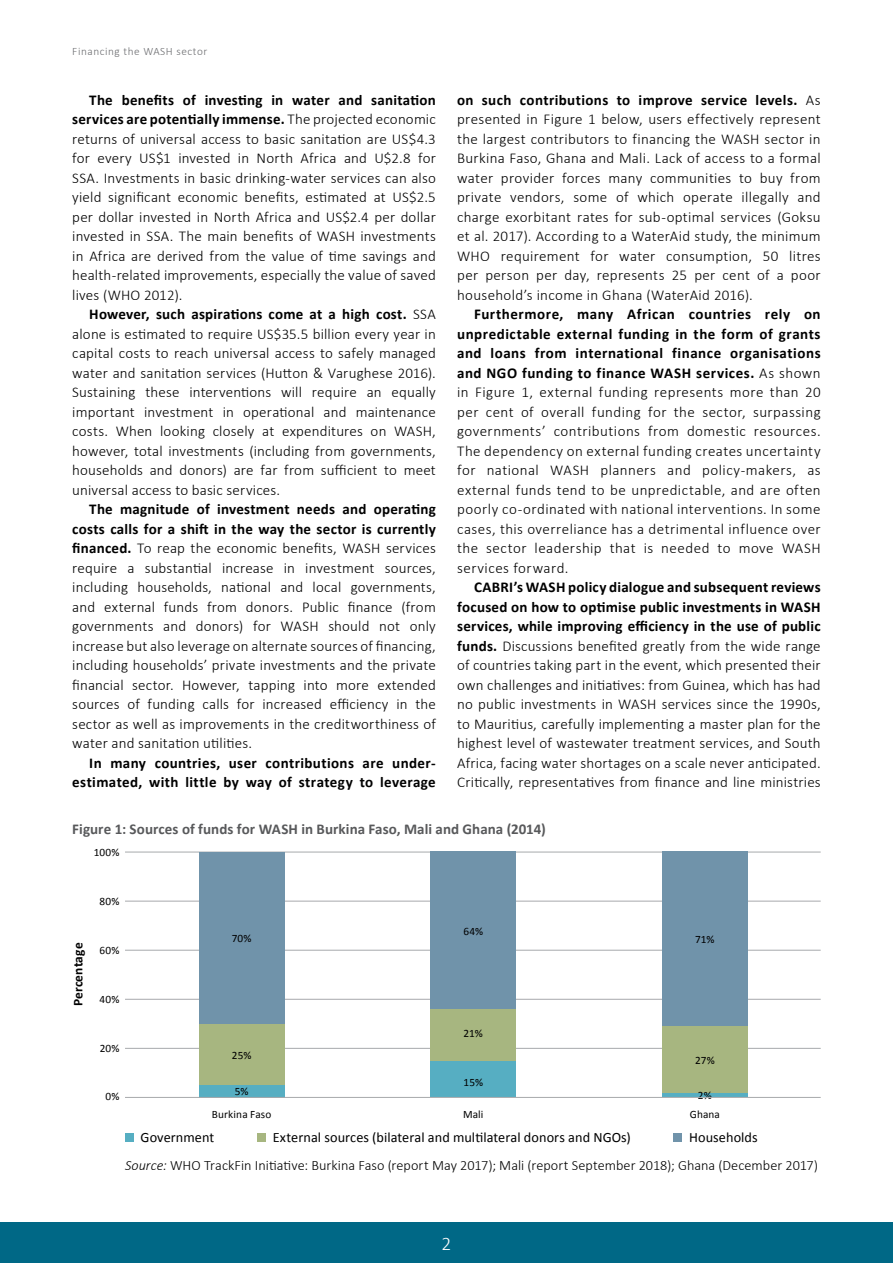
<style>
.page{position:relative;width:893px;height:1263px;background:#fff}
.page>*{position:absolute;margin:0;border:0;box-sizing:border-box;transform-origin:0 0}
.t1{font:300 19.5px "Calibri";color:#fff}
.t2{font:300 15px/19.5px "Calibri";letter-spacing:.015em;color:#000;text-align:justify}
.t3{font:700 15px/19.5px "Calibri";letter-spacing:.025em;color:#000;text-align:right}
.t4{font:700 15px "Calibri";letter-spacing:.005em;color:#58595b}
.t5{font:300 14.25px/27.5px "Calibri";color:#000}
.t6{font:14.25px "Calibri";letter-spacing:.005em;color:#000}
.t7{font:700 13.35px "Calibri";letter-spacing:.01em;color:#000}
.t8{font:11.25px "Calibri";letter-spacing:.01em;color:#000}
.t9{font:300 11.25px "Calibri";letter-spacing:.05em;color:#6d6e71}
.s1{font-weight:700}
.s2{font-weight:400}
.s3{font-style:italic}
</style>
<div class="page">
<div style="left:0;top:1222px;width:893px;height:41px;background:#006886"></div>
<div style="left:125px;top:1134px;width:9px;height:8px;background:#56aec2"></div>
<div style="left:257px;top:1134px;width:9px;height:8px;background:#a7b680"></div>
<div style="left:673px;top:1134px;width:9px;height:8px;background:#7093aa"></div>
<hr style="left:125px;top:852px;width:696px;height:1px;background:#a7a9ac">
<hr style="left:125px;top:901px;width:696px;height:1px;background:#a7a9ac">
<hr style="left:125px;top:950px;width:696px;height:1px;background:#a7a9ac">
<hr style="left:125px;top:999px;width:696px;height:1px;background:#a7a9ac">
<hr style="left:125px;top:1048px;width:696px;height:1px;background:#a7a9ac">
<div style="left:199px;top:1085px;width:85px;height:12px;background:#56aec2"></div>
<div style="left:199px;top:1024px;width:85px;height:61px;background:#a7b680"></div>
<div style="left:199px;top:852px;width:85px;height:172px;background:#7093aa"></div>
<div style="left:431px;top:1060px;width:85px;height:37px;background:#56aec2"></div>
<div style="left:431px;top:1009px;width:85px;height:51px;background:#a7b680"></div>
<div style="left:431px;top:852px;width:85px;height:157px;background:#7093aa"></div>
<div style="left:662px;top:1092px;width:85px;height:5px;background:#56aec2"></div>
<div style="left:662px;top:1026px;width:85px;height:66px;background:#a7b680"></div>
<div style="left:662px;top:852px;width:85px;height:174px;background:#7093aa"></div>
<hr style="left:125px;top:1097px;width:696px;height:1px;background:#a7a9ac">
<p class="t9" style="left:72px;top:44px;width:137px">Financing the WASH sector</p>
<p class="t2" style="left:72px;top:89px;width:365px;text-indent:17px"><span class="s1">The benefits of investing in water and sanitation services are potentially immense.</span> The projected economic returns of universal access to basic sanitation are US$4.3 for every US$1 invested in North Africa and U$2.8 for SSA. Investments in basic drinking-water services can also yield significant economic benefits, estimated at US$2.5 per dollar invested in North Africa and US$2.4 per dollar invested in SSA. The main benefits of WASH investments in Africa are derived from the value of time savings and health-related improvements, especially the value of saved lives (WHO 2012).</p>
<p class="t2" style="left:72px;top:304px;width:365px;text-indent:17px"><span class="s1">However, such aspirations come at a high cost.</span> SSA alone is estimated to require US$35.5 billion every year in capital costs to reach universal access to safely managed water and sanitation services (Hutton &amp; Varughese 2016).<br>Sustaining these interventions will require an equally important investment in operational and maintenance costs. When looking closely at expenditures on WASH, however, total investments (including from governments, households and donors) are far from sufficient to meet universal access to basic services.</p>
<p class="t2" style="left:72px;top:499px;width:365px;text-indent:17px"><span class="s1">The magnitude of investment needs and operating costs calls for a shift in the way the sector is currently financed.</span> To reap the economic benefits, WASH services require a substantial increase in investment sources, including households, national and local governments, and external funds from donors. Public finance (from governments and donors) for WASH should not only increase but also leverage on alternate sources of financing, including households’ private investments and the private financial sector. However, tapping into more extended sources of funding calls for increased efficiency in the sector as well as improvements in the creditworthiness of water and sanitation utilities.</p>
<p class="t3" style="left:72px;top:753px;width:365px">In many countries, user contributions are under&shy;estimated, with little by way of strategy to leverage</p>
<p class="t2" style="left:457px;top:89px;width:365px"><span class="s1">on such contributions to improve service levels.</span> As presented in Figure 1 below, users effectively represent the largest contributors to financing the WASH sector in Burkina Faso, Ghana and Mali. Lack of access to a formal water provider forces many communities to buy from private vendors, some of which operate illegally and charge exorbitant rates for sub-optimal services (Goksu et al. 2017). According to a WaterAid study, the minimum WHO requirement for water consumption, 50 litres per person per day, represents 25 per cent of a poor household’s income in Ghana (WaterAid 2016).</p>
<p class="t2" style="left:457px;top:304px;width:365px;text-indent:17px"><span class="s1">Furthermore, many African countries rely on unpredictable external funding in the form of grants and loans from international finance organisations and NGO funding to finance WASH services.</span> As shown in Figure 1, external funding represents more than 20 per cent of overall funding for the sector, surpassing governments’ contributions from domestic resources.<br>The dependency on external funding creates uncertainty for national WASH planners and policy-makers, as external funds tend to be unpredictable, and are often poorly co-ordinated with national interventions. In some cases, this overreliance has a detrimental influence over the sector leadership that is needed to move WASH services forward.</p>
<p class="t2" style="left:457px;top:577px;width:365px;text-indent:17px"><span class="s1">CABRI’s WASH policy dialogue and subsequent reviews focused on how to optimise public investments in WASH services, while improving efficiency in the use of public funds.</span> Discussions benefited greatly from the wide range of countries taking part in the event, which presented their own challenges and initiatives: from Guinea, which has had no public investments in WASH services since the 1990s, to Mauritius, carefully implementing a master plan for the highest level of wastewater treatment services, and South Africa, facing water shortages on a scale never anticipated.<br>Critically, representatives from finance and line ministries</p>
<p class="t4" style="left:72px;top:819px;width:475px">Figure 1: Sources of funds for WASH in Burkina Faso, Mali and Ghana (2014)</p>
<p class="t8" style="left:94px;top:845px;width:27px">100%</p>
<p class="t7" style="left:69px;top:1006px;width:65px;rotate:-90deg">Percentage</p>
<p class="t8" style="left:100px;top:894px;width:22px">80%</p>
<p class="t8" style="left:100px;top:943px;width:22px">60%</p>
<p class="t8" style="left:100px;top:992px;width:22px">40%</p>
<p class="t8" style="left:100px;top:1041px;width:21px">20%</p>
<p class="t8" style="left:106px;top:1089px;width:16px">0%</p>
<p class="t8" style="left:232px;top:931px;width:21px">70%</p>
<p class="t8" style="left:463px;top:924px;width:21px">64%</p>
<p class="t8" style="left:695px;top:932px;width:21px">71%</p>
<p class="t8" style="left:464px;top:1026px;width:21px">21%</p>
<p class="t8" style="left:232px;top:1048px;width:21px">25%</p>
<p class="t8" style="left:695px;top:1053px;width:21px">27%</p>
<p class="t8" style="left:463px;top:1075px;width:21px">15%</p>
<p class="t8" style="left:235px;top:1084px;width:15px">5%</p>
<p class="t8" style="left:698px;top:1088px;width:15px">2%</p>
<p class="t8" style="left:212px;top:1107px;width:61px">Burkina Faso</p>
<p class="t8" style="left:463px;top:1107px;width:22px">Mali</p>
<p class="t8" style="left:690px;top:1107px;width:32px">Ghana</p>
<p class="t6" style="left:141px;top:1128px;width:75px">Government</p>
<p class="t6" style="left:273px;top:1128px;width:360px">External sources (bilateral and multilateral donors and NGOs)</p>
<p class="t5" style="left:125px;top:1123px;width:694px;text-indent:564px"><span class="s2">Households<br></span><span class="s3">Source:</span> WHO TrackFin Initiative: Burkina Faso (report May 2017); Mali (report September 2018); Ghana (December 2017)</p>
<h1 class="t1" style="left:442px;top:1231px;width:11px">2</h1>
</div>
